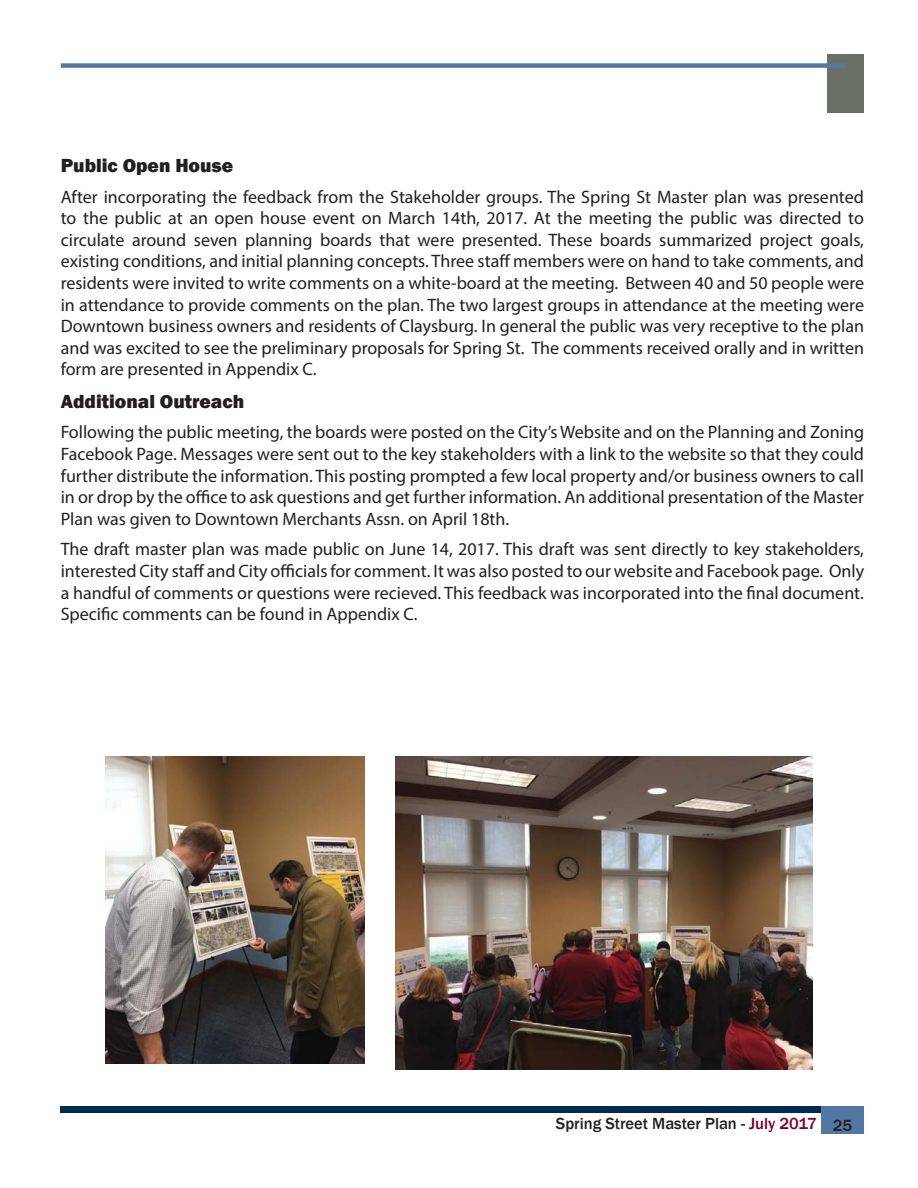
<style>
.page{position:relative;width:918px;height:1188px;background:#fff}
.page>*{position:absolute;margin:0;border:0;box-sizing:border-box;transform-origin:0 0}
.t1{font:800 19.5px "Franklin Gothic";color:#231f20}
.t2{font:18px/21.6px "Myriad Pro";color:#231f20;text-align:justify}
.t3{font:500 16.5px "Franklin Gothic";color:#231f20}
.s1{color:#7d0029}
</style>
<div class="page">
<div style="left:61px;top:1107px;width:803px;height:6px;background:#002b51"></div>
<div style="left:821px;top:1107px;width:43px;height:27px;background:#5277a3"></div>
<img style="left:105px;top:756px;width:259px;height:308px">
<img style="left:395px;top:756px;width:418px;height:313px">
<div style="left:827px;top:54px;width:37px;height:58px;background:#6a6f65"></div>
<div style="left:61px;top:63px;width:785px;height:5px;background:#5277a3"></div>
<p class="t1" style="left:61px;top:154px;width:174px">Public Open House</p>
<p class="t2" style="left:61px;top:187px;width:805px">After incorporating the feedback from the Stakeholder groups. The Spring St Master plan was presented to the public at an open house event on March 14th, 2017. At the meeting the public was directed to circulate around seven planning boards that were presented. These boards summarized project goals, existing conditions, and initial planning concepts. Three staff members were on hand to take comments, and residents were invited to write comments on a white-board at the meeting. Between 40 and 50 people were in attendance to provide comments on the plan. The two largest groups in attendance at the meeting were Downtown business owners and residents of Claysburg. In general the public was very receptive to the plan and was excited to see the preliminary proposals for Spring St. The comments received orally and in written form are presented in Appendix C.</p>
<p class="t1" style="left:61px;top:390px;width:185px">Additional Outreach</p>
<p class="t2" style="left:61px;top:423px;width:805px">Following the public meeting, the boards were posted on the City’s Website and on the Planning and Zoning Facebook Page. Messages were sent out to the key stakeholders with a link to the website so that they could further distribute the information. This posting prompted a few local property and/or business owners to call in or drop by the office to ask questions and get further information. An additional presentation of the Master Plan was given to Downtown Merchants Assn. on April 18th.</p>
<p class="t2" style="left:61px;top:540px;width:805px">The draft master plan was made public on June 14, 2017. This draft was sent directly to key stakeholders, interested City staff and City officials for comment. It was also posted to our website and Facebook page. Only a handful of comments or questions were recieved. This feedback was incorporated into the final document.<br>Specific comments can be found in Appendix C.</p>
<p class="t3" style="left:556px;top:1114px;width:298px">Spring Street Master Plan - <span class="s1">July 2017</span> 25</p>
</div>
